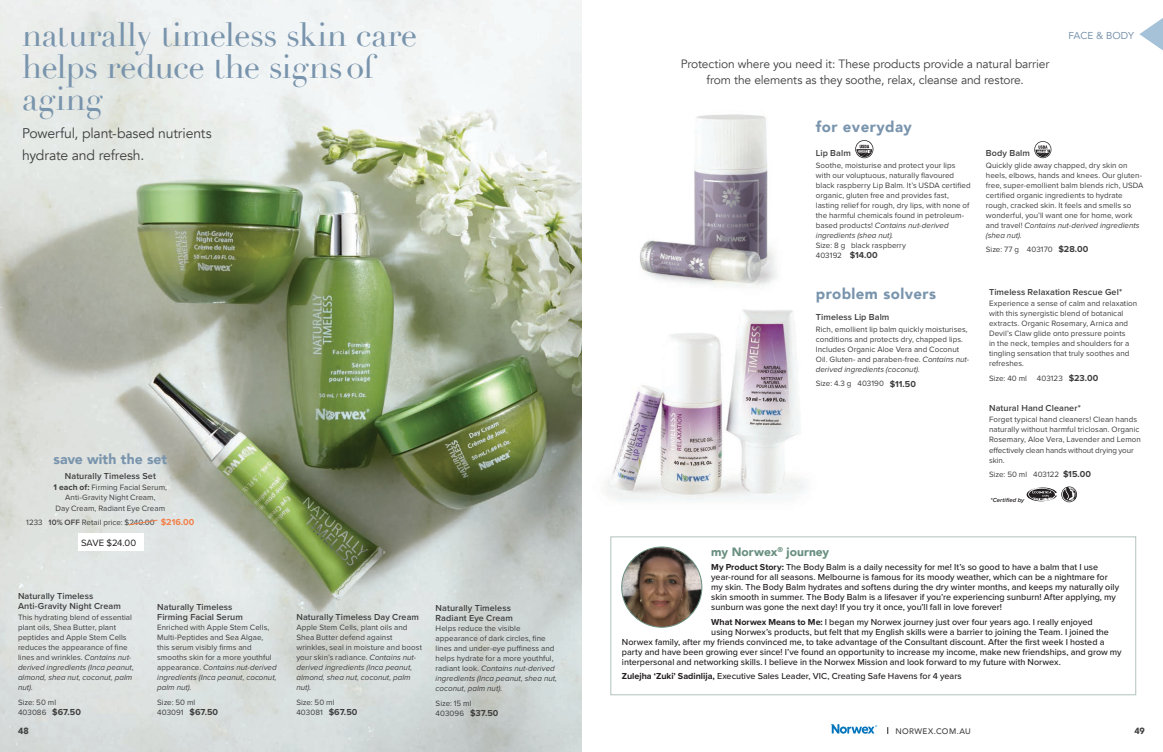
<style>
.page{position:relative;width:1163px;height:752px;background:#fff}
.page>*{position:absolute;margin:0;border:0;box-sizing:border-box;transform-origin:0 0}
.Product_Name{font:33px/32px "Didot";letter-spacing:-.01em;color:#7994ad}
.Product_Name-2{font:900 15px "Avenir";letter-spacing:.03em;color:#7994ad}
.t1{font:14px/22px "Avenir";letter-spacing:-.015em;color:#3e3e3f}
.Product_Name-3{font:900 14px "Avenir";letter-spacing:.005em;color:#7994ad}
.Product_Name-4{font:12px/16px "Avenir";letter-spacing:-.015em;color:#3e3e3f;text-align:center}
.t2{font:900 12px "Avenir";color:#688f7f}
.t3{font:10px "Avenir";color:#7994ad}
.Body_Copy{font:9.5px "Proxima Nova";color:#231f20}
.Body_Copy-2{font:500 9px/10px "Proxima Nova";color:#231f20}
.Product_Name-5{font:600 9px/10px "Proxima Nova";letter-spacing:.01em;color:#3e3e3f}
.Body_Copy-3{font:600 9px/10px "Proxima Nova";letter-spacing:.01em;color:#3e3e3f}
.Body_Copy-4{font:900 9px "Avenir";color:#3e3e3f}
.Body_Copy-5{font:8px/10px "Proxima Nova";letter-spacing:.005em;color:#3e3e3f}
.Product_Name-6{font:8px "Proxima Nova";color:#3e3e3f}
.Body_Copy-6{font:500 8px "Avenir";letter-spacing:.045em;color:#3e3e3f}
.Body_Copy-7{font:italic 600 6px "Proxima Nova";letter-spacing:.01em;color:#231f20}
.s1{font-weight:700;font-size:8.5px}
.s2{font-weight:600}
.s3{font-weight:700;font-size:9px;color:#f47e47}
.s4{font-style:italic}
.s5{font-weight:700;font-size:9px}
.s6{font-weight:700}
</style>
<div class="page">
<img style="left:605px;top:309px;width:200px;height:191px">
<img style="left:639px;top:114px;width:138px;height:173px">
<img style="left:0;top:0;width:581px;height:751px">
<div style="left:610px;top:536px;width:525px;height:158px;background:#fff;border:1px solid #b1c2bb"></div>
<svg style="left:621px;top:546px;width:81px;height:81px"></svg>
<svg style="left:855px;top:140px;width:18px;height:18px"></svg>
<svg style="left:1034px;top:141px;width:16px;height:17px"></svg>
<svg style="left:1026px;top:486px;width:50px;height:16px"></svg>
<svg style="left:1139px;top:18px;width:23px;height:32px"></svg>
<svg style="left:128px;top:518px;width:31px;height:7px"></svg>
<svg style="left:831px;top:724px;width:46px;height:9px"></svg>
<div style="left:78px;top:533px;width:65px;height:18px;background:#fff"></div>
<p class="Product_Name" style="left:22px;top:19px;width:397px">naturally timeless skin care helps reduce the signs of aging</p>
<p class="t1" style="left:22px;top:123px;width:191px">Powerful, plant-based nutrients hydrate and refresh.</p>
<p class="Product_Name-3" style="left:53px;top:447px;width:115px">save with the set</p>
<p class="Product_Name-5" style="left:65px;top:471px;width:93px">Naturally Timeless Set</p>
<p class="Body_Copy-5" style="left:54px;top:482px;width:115px;text-align:center"><span class="s1">1 each of:</span> Firming Facial Serum,<br>Anti-Gravity Night Cream,<br>Day Cream, Radiant Eye Cream</p>
<p class="Body_Copy-5" style="left:26px;top:517px;width:169px">1233 <span class="s2">10% OFF</span> Retail price: $240.00 <span class="s3">$216.00</span></p>
<p class="Body_Copy" style="left:81px;top:536px;width:57px">SAVE $24.00</p>
<p class="Product_Name-5" style="left:18px;top:590px;width:104px">Naturally Timeless<br>Anti-Gravity Night Cream</p>
<p class="Body_Copy-5" style="left:18px;top:612px;width:117px">This hydrating blend of essential plant oils, Shea Butter, plant peptides and Apple Stem Cells reduces the appearance of fine lines and wrinkles. <span class="s4">Contains nut&shy;derived ingredients (Inca peanut, almond, shea nut, coconut, palm nut).</span></p>
<p class="Body_Copy-5" style="left:18px;top:697px;width:64px">Size: 50 ml<br>403086 <span class="s5">$67.50</span></p>
<p class="Body_Copy-3" style="left:157px;top:602px;width:87px">Naturally Timeless<br>Firming Facial Serum</p>
<p class="Body_Copy-5" style="left:157px;top:622px;width:121px">Enriched with Apple Stem Cells,<br>Multi-Peptides and Sea Algae, this serum visibly firms and smooths skin for a more youthful appearance. <span class="s4">Contains nut-derived ingredients (Inca peanut, coconut, palm nut).</span></p>
<p class="Body_Copy-5" style="left:157px;top:697px;width:62px">Size: 50 ml<br>403091 <span class="s5">$67.50</span></p>
<p class="Body_Copy-3" style="left:296px;top:612px;width:124px">Naturally Timeless Day Cream</p>
<p class="Body_Copy-5" style="left:296px;top:622px;width:127px">Apple Stem Cells, plant oils and<br>Shea Butter defend against wrinkles, seal in moisture and boost your skin’s radiance. <span class="s4">Contains nut&shy;derived ingredients (Inca peanut, almond, shea nut, coconut, palm nut).</span></p>
<p class="Body_Copy-5" style="left:296px;top:697px;width:62px">Size: 50 ml<br>403081 <span class="s5">$67.50</span></p>
<p class="Body_Copy-3" style="left:435px;top:603px;width:79px">Naturally Timeless<br>Radiant Eye Cream</p>
<p class="Body_Copy-5" style="left:435px;top:623px;width:123px">Helps reduce the visible appearance of dark circles, fine lines and under-eye puffiness and helps hydrate for a more youthful, radiant look. <span class="s4">Contains nut-derived ingredients (Inca peanut, shea nut, coconut, palm nut).</span></p>
<p class="Body_Copy-5" style="left:435px;top:697px;width:64px">Size: 15 ml<br>403096 <span class="s5">$37.50</span></p>
<p class="Product_Name-4" style="left:680px;top:56px;width:370px">Protection where you need it: These products provide a natural barrier from the elements as they soothe, relax, cleanse and restore.</p>
<p class="Product_Name-2" style="left:815px;top:114px;width:98px">for everyday</p>
<p class="t3" style="left:1068px;top:27px;width:67px">FACE &amp; BODY</p>
<p class="Product_Name-5" style="left:815px;top:148px;width:37px">Lip Balm</p>
<p class="Body_Copy-5" style="left:815px;top:160px;width:156px">Soothe, moisturise and protect your lips with our voluptuous, naturally flavoured black raspberry Lip Balm. It’s USDA certified organic, gluten free and provides fast, lasting relief for rough, dry lips, with none of the harmful chemicals found in petroleum&shy;based products! <span class="s4">Contains nut-derived ingredients (shea nut).</span></p>
<p class="Body_Copy-5" style="left:815px;top:240px;width:92px">Size: 8 g black raspberry<br>403192 <span class="s5">$14.00</span></p>
<p class="Product_Name-2" style="left:815px;top:280px;width:122px">problem solvers</p>
<p class="Product_Name-5" style="left:815px;top:312px;width:75px">Timeless Lip Balm</p>
<p class="Body_Copy-5" style="left:815px;top:324px;width:155px">Rich, emollient lip balm quickly moisturises, conditions and protects dry, chapped lips.<br>Includes Organic Aloe Vera and Coconut Oil. Gluten- and paraben-free. <span class="s4">Contains nut&shy;derived ingredients (coconut).</span></p>
<p class="Body_Copy-5" style="left:815px;top:379px;width:102px">Size: 4.3 g 403190 <span class="s5">$11.50</span></p>
<p class="Product_Name-5" style="left:985px;top:148px;width:46px">Body Balm</p>
<p class="Body_Copy-5" style="left:985px;top:160px;width:159px">Quickly glide away chapped, dry skin on heels, elbows, hands and knees. Our gluten&shy;free, super-emollient balm blends rich, USDA certified organic ingredients to hydrate rough, cracked skin. It feels and smells so wonderful, you’ll want one for home, work and travel! <span class="s4">Contains nut-derived ingredients (shea nut).</span></p>
<p class="Body_Copy-5" style="left:985px;top:244px;width:104px">Size: 77 g 403170 <span class="s5">$28.00</span></p>
<p class="Product_Name-5" style="left:988px;top:287px;width:134px">Timeless Relaxation Rescue Gel*</p>
<p class="Body_Copy-5" style="left:988px;top:299px;width:150px">Experience a sense of calm and relaxation with this synergistic blend of botanical extracts. Organic Rosemary, Arnica and Devil’s Claw glide onto pressure points<br>in the neck, temples and shoulders for a tingling sensation that truly soothes and refreshes.</p>
<p class="Body_Copy-5" style="left:988px;top:373px;width:111px">Size: 40 ml 403123 <span class="s5">$23.00</span></p>
<p class="Product_Name-5" style="left:988px;top:403px;width:93px">Natural Hand Cleaner*</p>
<p class="Body_Copy-5" style="left:988px;top:415px;width:153px">Forget typical hand cleaners! Clean hands naturally without harmful triclosan. Organic Rosemary, Aloe Vera, Lavender and Lemon effectively clean hands without drying your skin.</p>
<p class="Product_Name-6" style="left:988px;top:469px;width:103px">Size: 50 ml 403122 <span class="s5">$15.00</span></p>
<p class="Body_Copy-7" style="left:990px;top:496px;width:35px">*Certified by</p>
<p class="t2" style="left:711px;top:541px;width:119px">my Norwex<sup>®</sup> journey</p>
<p class="Body_Copy-2" style="left:711px;top:562px;width:409px"><span class="s6">My Product Story:</span> The Body Balm is a daily necessity for me! It’s so good to have a balm that I use year-round for all seasons. Melbourne is famous for its moody weather, which can be a nightmare for my skin. The Body Balm hydrates and softens during the dry winter months, and keeps my naturally oily skin smooth in summer. The Body Balm is a lifesaver if you’re experiencing sunburn! After applying, my sunburn was gone the next day! If you try it once, you’ll fall in love forever!</p>
<p class="Body_Copy-2" style="left:711px;top:616px;width:383px"><span class="s6">What Norwex Means to Me:</span> I began my Norwex journey just over four years ago. I really enjoyed</p>
<p class="Body_Copy-2" style="left:711px;top:626px;width:399px">using Norwex’s products, but felt that my English skills were a barrier to joining the Team. I joined the</p>
<p class="Body_Copy-2" style="left:621px;top:636px;width:484px">Norwex family, after my friends convinced me, to take advantage of the Consultant discount. After the first week I hosted a</p>
<p class="Body_Copy-2" style="left:621px;top:646px;width:501px">party and have been growing ever since! I’ve found an opportunity to increase my income, make new friendships, and grow my</p>
<p class="Body_Copy-2" style="left:621px;top:656px;width:440px">interpersonal and networking skills. I believe in the Norwex Mission and look forward to my future with Norwex.</p>
<p class="Body_Copy-2" style="left:621px;top:671px;width:341px"><span class="s6">Zulejha ‘Zuki’ Sadinlija,</span> Executive Sales Leader, VIC, Creating Safe Havens for 4 years</p>
<p class="Body_Copy-4" style="left:18px;top:722px;width:12px">48</p>
<p class="Body_Copy-6" style="left:895px;top:723px;width:77px">NORWEX.COM.AU</p>
<p class="Body_Copy-4" style="left:1134px;top:722px;width:12px">49</p>
</div>
